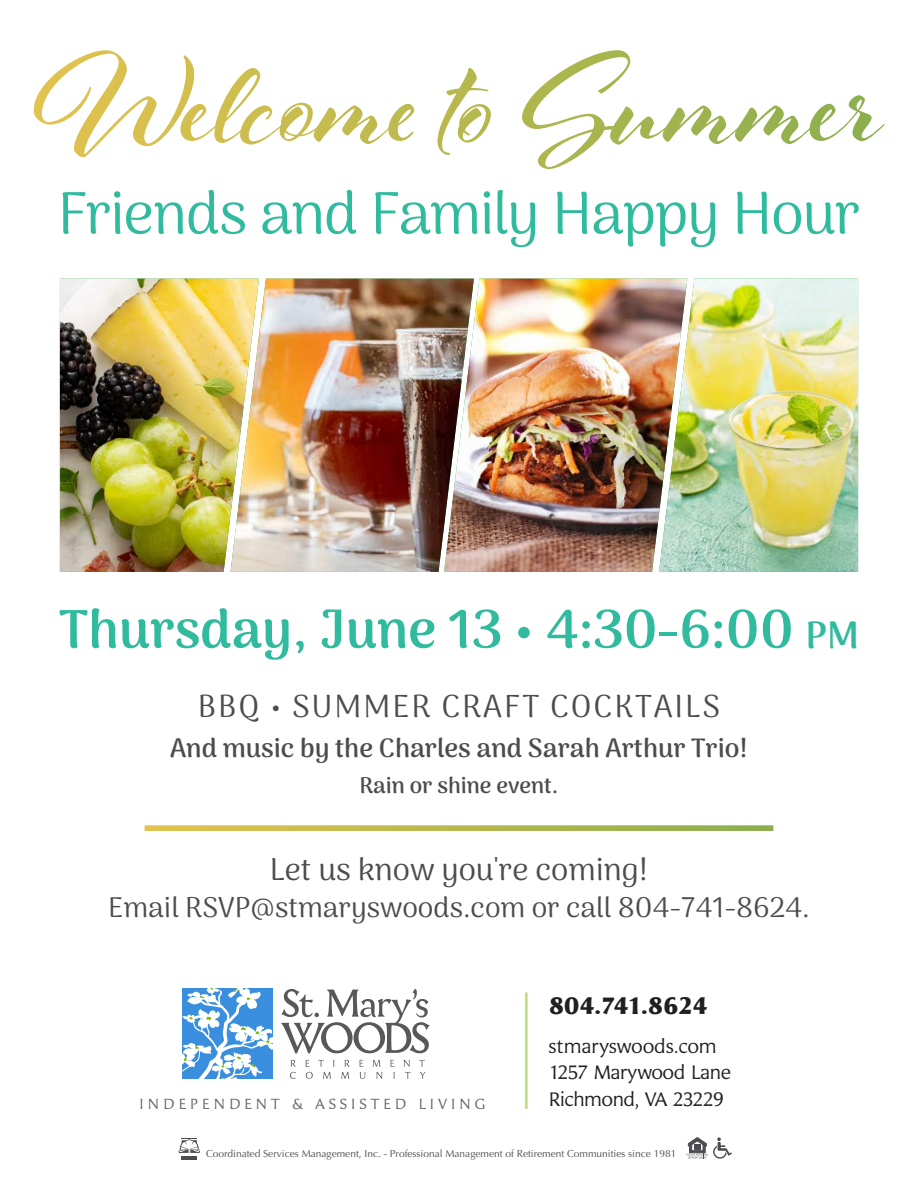
<style>
.page{position:relative;width:918px;height:1188px;background:#fff}
.page>*{position:absolute;margin:0;border:0;box-sizing:border-box;transform-origin:0 0}
.t1{font:59.4px "Arima Koshi";letter-spacing:-.025em;color:#30ba9e}
.t2{font:800 53.85px "Arima Koshi";color:#30ba9e}
.t3{font:31.8px "Arima Koshi";letter-spacing:.06em;color:#4c4c4e}
.t4{font:31.35px "Arima Koshi";color:#4c4c4e}
.t5{font:28.5px "Arima Koshi";color:#4c4c4e}
.t6{font:700 26.55px "Arima Koshi";color:#4c4c4e}
.t7{font:700 24px "Alinea Incise";letter-spacing:-.045em;color:#221f1f}
.t8{font:700 22.5px "Arima Koshi";color:#4c4c4e}
.t9{font:19.2px/26.5px "Alinea Incise";letter-spacing:-.025em;color:#221f1f}
.t10{font:14.4px "Alinea Incise";letter-spacing:.28em;color:#656666}
.t11{font:10.2px "Optima";color:#4c4c4e}
.s1{font-size:37.65px}
</style>
<div class="page">
<svg style="left:281px;top:989px;width:149px;height:64px"></svg>
<svg style="left:290px;top:1060px;width:6px;height:19px"></svg>
<svg style="left:306px;top:1060px;width:28px;height:19px"></svg>
<svg style="left:341px;top:1060px;width:9px;height:19px"></svg>
<svg style="left:359px;top:1060px;width:6px;height:19px"></svg>
<svg style="left:373px;top:1060px;width:9px;height:19px"></svg>
<svg style="left:390px;top:1060px;width:5px;height:19px"></svg>
<svg style="left:404px;top:1060px;width:7px;height:19px"></svg>
<svg style="left:419px;top:1060px;width:6px;height:19px"></svg>
<svg style="left:183px;top:988px;width:90px;height:90px"></svg>
<svg style="left:179px;top:1138px;width:21px;height:22px"></svg>
<svg style="left:687px;top:1137px;width:45px;height:22px"></svg>
<hr style="left:525px;top:992px;width:3px;height:117px;background:#bfde7f">
<img style="left:145px;top:825px;width:628px;height:6px">
<img style="left:60px;top:279px;width:171px;height:293px">
<img style="left:474px;top:279px;width:185px;height:293px">
<img style="left:231px;top:279px;width:243px;height:293px">
<img style="left:659px;top:279px;width:199px;height:293px">
<img style="left:34px;top:50px;width:160px;height:107px">
<img style="left:180px;top:104px;width:34px;height:37px">
<img style="left:214px;top:68px;width:46px;height:75px">
<img style="left:240px;top:105px;width:40px;height:40px">
<img style="left:280px;top:103px;width:34px;height:38px">
<img style="left:314px;top:105px;width:74px;height:39px">
<img style="left:388px;top:104px;width:26px;height:37px">
<img style="left:438px;top:68px;width:50px;height:87px">
<img style="left:458px;top:104px;width:33px;height:39px">
<img style="left:522px;top:50px;width:108px;height:119px">
<img style="left:610px;top:107px;width:53px;height:38px">
<img style="left:663px;top:105px;width:72px;height:39px">
<img style="left:735px;top:105px;width:75px;height:39px">
<img style="left:810px;top:104px;width:34px;height:37px">
<img style="left:844px;top:95px;width:41px;height:46px">
<h1 class="t1" style="left:58px;top:183px;width:804px">Friends and Family Happy Hour</h1>
<h2 class="t2" style="left:59px;top:602px;width:802px">Thursday, June 13 • 4:30-6:00 <span class="s1">PM</span></h2>
<h3 class="t3" style="left:198px;top:690px;width:524px">BBQ • SUMMER CRAFT COCKTAILS</h3>
<h3 class="t6" style="left:170px;top:734px;width:579px">And music by the Charles and Sarah Arthur Trio!</h3>
<h3 class="t8" style="left:359px;top:774px;width:201px">Rain or shine event.</h3>
<h3 class="t4" style="left:270px;top:853px;width:380px">Let us know you're coming!</h3>
<h3 class="t5" style="left:108px;top:893px;width:703px">Email RSVP@stmaryswoods.com or call 804-741-8624.</h3>
<h3 class="t7" style="left:549px;top:992px;width:161px">804.741.8624</h3>
<h3 class="t9" style="left:549px;top:1034px;width:184px">stmaryswoods.com<br>1257 Marywood Lane</h3>
<h3 class="t10" style="left:140px;top:1098px;width:347px">INDEPENDENT &amp; ASSISTED LIVING</h3>
<h3 class="t9" style="left:549px;top:1087px;width:177px">Richmond, VA 23229</h3>
<p class="t11" style="left:206px;top:1149px;width:472px">Coordinated Services Management, Inc. - Professional Management of Retirement Communities since 1981</p>
</div>
